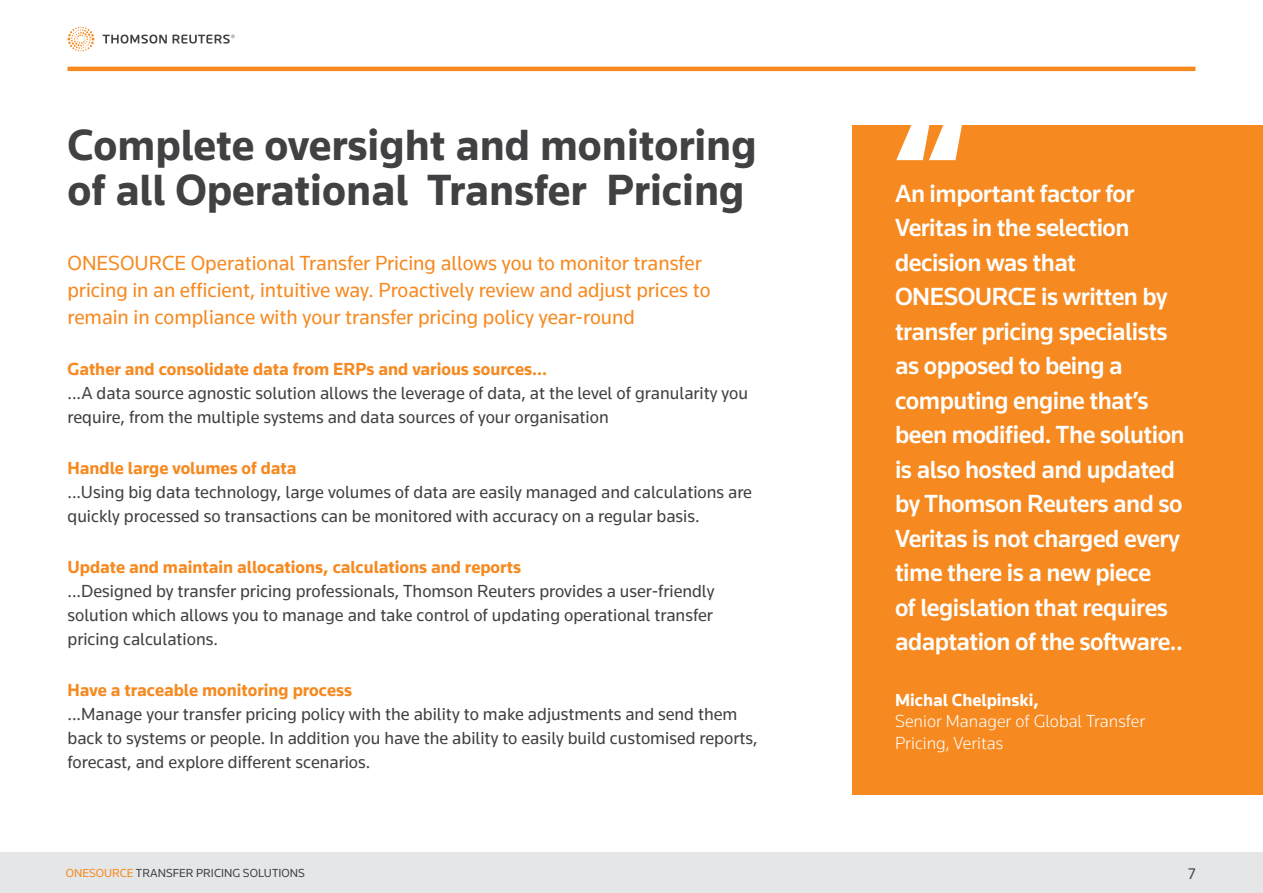
<style>
.page{position:relative;width:1263px;height:893px;background:#fff}
.page>*{position:absolute;margin:0;border:0;box-sizing:border-box;transform-origin:0 0}
.t1{font:900 135px "Knowledge 2017";color:#fff}
.t2{font:700 45px/45px "Knowledge 2017";color:#414042}
.t3{font:500 25.5px/34.5px "Knowledge 2017";letter-spacing:-.02em;color:#fff}
.t4{font:21px/27px "Knowledge 2017";color:#f6891f}
.t5{font:18px/24px "Knowledge 2017";color:#414042}
.t6{font:700 18px "Knowledge 2017";color:#f6891f}
.t7{font:300 18px/21.6px "Knowledge 2017";color:#fff}
.t8{font:700 18px "Knowledge 2017";color:#fff}
.t9{font:15.75px "Knowledge 2017";color:#414042}
.t10{font:12px "Knowledge 2017";color:#414042}
.s1{color:#f6891f}
</style>
<div class="page">
<div style="left:0;top:852px;width:1263px;height:41px;background:#e4e6e7"></div>
<hr style="left:68px;top:67px;width:1127px;height:4px;background:#f6891f">
<svg style="left:68px;top:27px;width:26px;height:24px"></svg>
<svg style="left:103px;top:35px;width:132px;height:9px"></svg>
<div style="left:852px;top:125px;width:411px;height:670px;background:#f6891f"></div>
<h2 class="t2" style="left:68px;top:122px;width:691px">Complete oversight and monitoring of all Operational Transfer Pricing</h2>
<p class="t4" style="left:68px;top:249px;width:645px">ONESOURCE Operational Transfer Pricing allows you to monitor transfer pricing in an efficient, intuitive way. Proactively review and adjust prices to remain in compliance with your transfer pricing policy year-round</p>
<p class="t6" style="left:68px;top:357px;width:481px">Gather and consolidate data from ERPs and various sources...</p>
<p class="t5" style="left:68px;top:380px;width:682px">...A data source agnostic solution allows the leverage of data, at the level of granularity you require, from the multiple systems and data sources of your organisation</p>
<p class="t6" style="left:68px;top:456px;width:230px">Handle large volumes of data</p>
<p class="t5" style="left:68px;top:479px;width:686px">...Using big data technology, large volumes of data are easily managed and calculations are quickly processed so transactions can be monitored with accuracy on a regular basis.</p>
<p class="t6" style="left:68px;top:555px;width:455px">Update and maintain allocations, calculations and reports</p>
<p class="t5" style="left:68px;top:578px;width:648px;text-align:justify">...Designed by transfer pricing professionals, Thomson Reuters provides a user-friendly solution which allows you to manage and take control of updating operational transfer pricing calculations.</p>
<p class="t6" style="left:68px;top:678px;width:286px">Have a traceable monitoring process</p>
<p class="t5" style="left:68px;top:701px;width:692px">...Manage your transfer pricing policy with the ability to make adjustments and send them back to systems or people. In addition you have the ability to easily build customised reports, forecast, and explore different scenarios.</p>
<h1 class="t1" style="left:896px;top:86px;width:69px">“</h1>
<p class="t3" style="left:895px;top:176px;width:291px">An important factor for<br>Veritas in the selection decision was that<br>ONESOURCE is written by transfer pricing specialists as opposed to being a computing engine that’s been modified. The solution is also hosted and updated by Thomson Reuters and so<br>Veritas is not charged every time there is a new piece<br>of legislation that requires adaptation of the software..</p>
<p class="t8" style="left:895px;top:689px;width:146px">Michal Chelpinski,</p>
<p class="t7" style="left:895px;top:710px;width:252px">Senior Manager of Global Transfer<br>Pricing, Veritas</p>
<p class="t10" style="left:66px;top:866px;width:240px"><span class="s1">ONESOURCE</span> TRANSFER PRICING SOLUTIONS</p>
<p class="t9" style="left:1188px;top:864px;width:9px">7</p>
</div>
